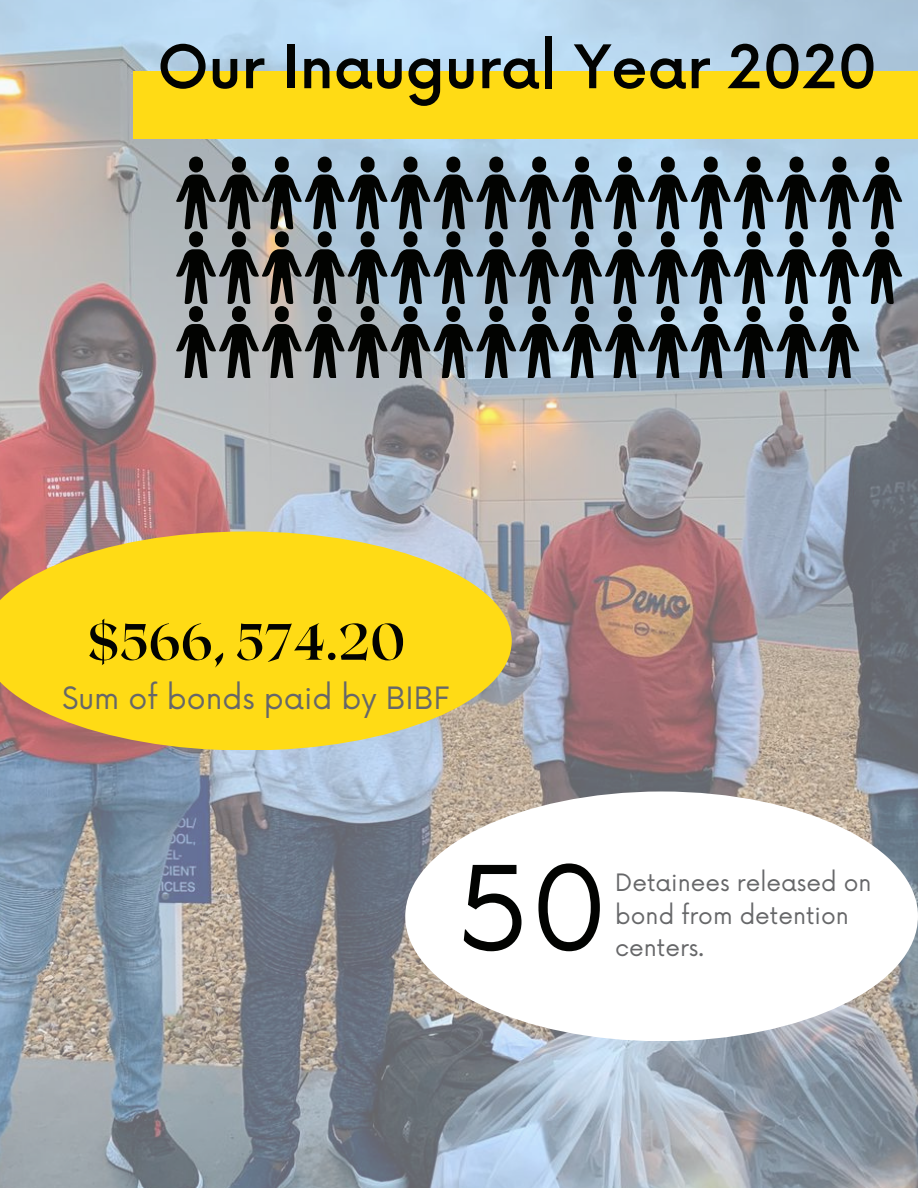
<style>
.page{position:relative;width:918px;height:1188px;background:#fff}
.page>*{position:absolute;margin:0;border:0;box-sizing:border-box;transform-origin:0 0}
.t1{font:114px "Now";color:#020301}
.t2{font:500 58.5px "Now";color:#020301}
.t3{font:700 51px "Roxborough CF";color:#020301}
.t4{font:30px "Now";color:#666769}
.t5{font:23.4px/32.4px "Now";color:#666769}
</style>
<div class="page">
<img style="left:0;top:0;width:918px;height:1188px">
<div style="left:133px;top:71px;width:785px;height:68px;background:#ffdb15"></div>
<div style="left:405px;top:792px;width:513px;height:249px;background:#fff;border-radius:50%"></div>
<svg style="left:0;top:531px;width:512px;height:219px;background:#f0ce30"></svg>
<svg style="left:176px;top:157px;width:212px;height:72px;background:#656f77"></svg>
<p class="t2" style="left:157px;top:36px;width:722px">Our Inaugural Year 2020</p>
<p class="t3" style="left:87px;top:609px;width:320px">$566, 574.20</p>
<p class="t4" style="left:62px;top:681px;width:389px">Sum of bonds paid by BIBF</p>
<p class="t1" style="left:458px;top:845px;width:153px">50</p>
<p class="t5" style="left:615px;top:868px;width:258px">Detainees released on bond from detention centers.</p>
</div>
